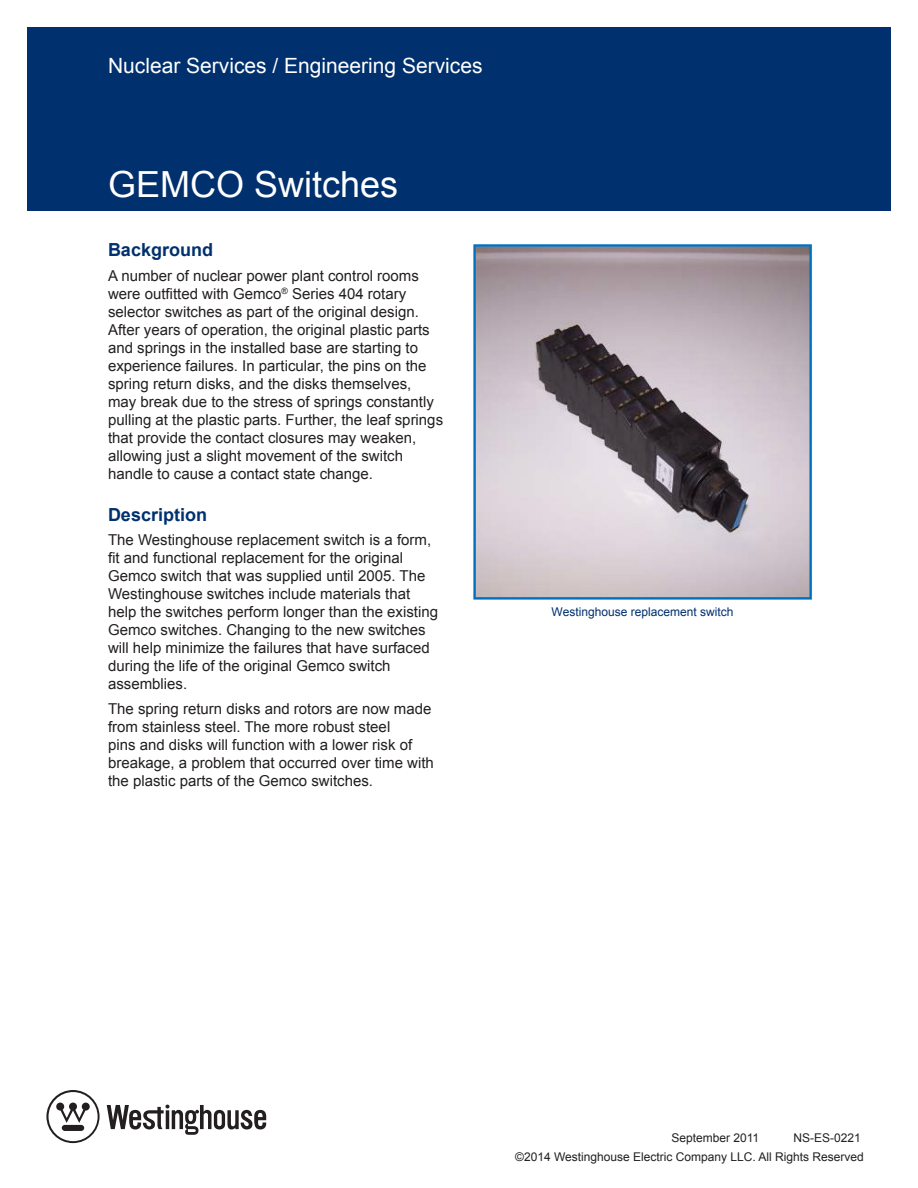
<style>
.page{position:relative;width:918px;height:1188px;background:#fff}
.page>*{position:absolute;margin:0;border:0;box-sizing:border-box;transform-origin:0 0}
.t1{font:36px "Arial";color:#fff}
.t2{font:21px "Arial";color:#fff}
.Section_Title{font:700 18px "Arial";color:#00306d}
.Body_Copy{font:15px/18px "Arial";color:#231f20}
.Flysheet_Number{font:12px "Arial";color:#231f20}
.t3{font:12px "Arial";color:#00306d}
</style>
<div class="page">
<div style="left:27px;top:27px;width:864px;height:184px;background:#00306d"></div>
<svg style="left:46px;top:1090px;width:54px;height:53px"></svg>
<svg style="left:107px;top:1105px;width:159px;height:30px"></svg>
<img style="left:473px;top:244px;width:339px;height:356px">
<h2 class="t2" style="left:108px;top:52px;width:376px">Nuclear Services / Engineering Services</h2>
<p class="t1" style="left:108px;top:161px;width:292px">GEMCO Switches</p>
<p class="Section_Title" style="left:108px;top:238px;width:107px">Background</p>
<p class="Body_Copy" style="left:108px;top:267px;width:337px">A number of nuclear power plant control rooms were outfitted with Gemco<sup>®</sup> Series 404 rotary selector switches as part of the original design.<br>After years of operation, the original plastic parts and springs in the installed base are starting to experience failures. In particular, the pins on the spring return disks, and the disks themselves, may break due to the stress of springs constantly pulling at the plastic parts. Further, the leaf springs that provide the contact closures may weaken, allowing just a slight movement of the switch handle to cause a contact state change.</p>
<p class="Section_Title" style="left:108px;top:503px;width:101px">Description</p>
<p class="Body_Copy" style="left:108px;top:531px;width:332px">The Westinghouse replacement switch is a form, fit and functional replacement for the original Gemco switch that was supplied until 2005. The Westinghouse switches include materials that help the switches perform longer than the existing Gemco switches. Changing to the new switches will help minimize the failures that have surfaced during the life of the original Gemco switch assemblies.</p>
<p class="Body_Copy" style="left:108px;top:700px;width:327px">The spring return disks and rotors are now made from stainless steel. The more robust steel<br>pins and disks will function with a lower risk of breakage, a problem that occurred over time with the plastic parts of the Gemco switches.</p>
<p class="t3" style="left:552px;top:604px;width:183px">Westinghouse replacement switch</p>
<p class="Flysheet_Number" style="left:671px;top:1130px;width:89px">September 2011</p>
<p class="Flysheet_Number" style="left:793px;top:1130px;width:69px">NS-ES-0221</p>
<p class="Flysheet_Number" style="left:515px;top:1149px;width:350px">©2014 Westinghouse Electric Company LLC. All Rights Reserved</p>
</div>
